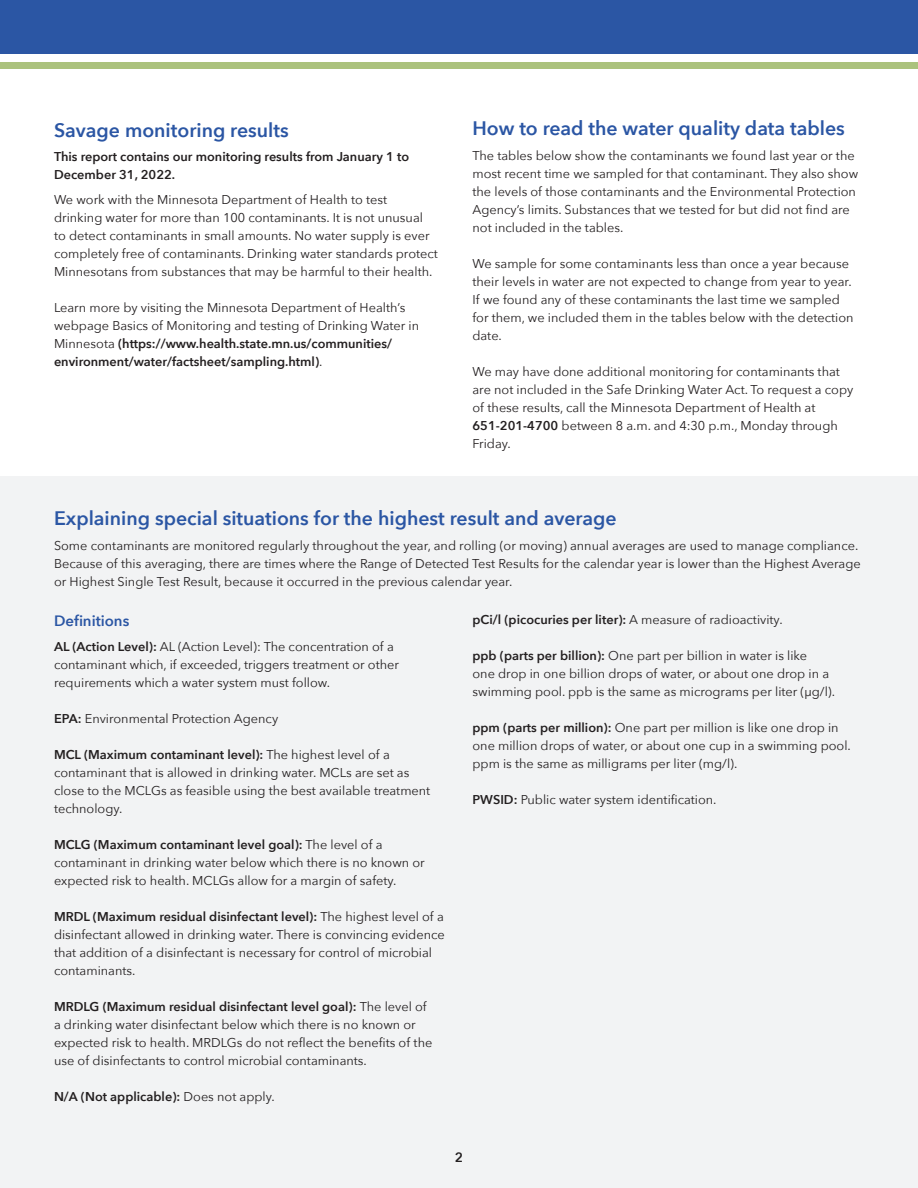
<style>
.page{position:relative;width:918px;height:1188px;background:#fff}
.page>*{position:absolute;margin:0;border:0;box-sizing:border-box;transform-origin:0 0}
.t1{font:600 19.5px "Avenir Next";color:#2b56a4}
.t2{font:600 15px "Avenir Next";color:#2b56a4}
.t3{font:600 13.5px "Avenir Next";color:#231f20}
.t4{font:12.75px/18px "Avenir Next";color:#231f20}
.t5{font:600 12.75px/18px "Avenir Next";color:#231f20}
.s1{font-weight:600}
.s2{font-weight:400}
</style>
<div class="page">
<div style="left:0;top:476px;width:918px;height:712px;background:#f2f3f4"></div>
<div style="left:0;top:0;width:918px;height:54px;background:#2b56a4"></div>
<div style="left:0;top:63px;width:918px;height:6px;background:#abc27d"></div>
<p class="t1" style="left:54px;top:113px;width:236px">Savage monitoring results</p>
<p class="t5" style="left:54px;top:148px;width:357px">This report contains our monitoring results from January 1 to<br>December 31, 2022.</p>
<p class="t4" style="left:54px;top:190px;width:385px">We work with the Minnesota Department of Health to test drinking water for more than 100 contaminants. It is not unusual to detect contaminants in small amounts. No water supply is ever completely free of contaminants. Drinking water standards protect Minnesotans from substances that may be harmful to their health.</p>
<p class="t4" style="left:54px;top:298px;width:367px">Learn more by visiting the Minnesota Department of Health’s webpage Basics of Monitoring and testing of Drinking Water in Minnesota <span class="s1">(https://www.health.state.mn.us/communities/ environment/water/factsheet/sampling.html)</span>.</p>
<p class="t1" style="left:472px;top:112px;width:374px">How to read the water quality data tables</p>
<p class="t4" style="left:472px;top:146px;width:387px">The tables below show the contaminants we found last year or the most recent time we sampled for that contaminant. They also show the levels of those contaminants and the Environmental Protection Agency’s limits. Substances that we tested for but did not find are not included in the tables.</p>
<p class="t4" style="left:472px;top:254px;width:383px">We sample for some contaminants less than once a year because their levels in water are not expected to change from year to year.<br>If we found any of these contaminants the last time we sampled for them, we included them in the tables below with the detection date.</p>
<p class="t4" style="left:472px;top:362px;width:382px">We may have done additional monitoring for contaminants that are not included in the Safe Drinking Water Act. To request a copy of these results, call the Minnesota Department of Health at <span class="s1">651-201-4700</span> between 8 a.m. and 4:30 p.m., Monday through Friday.</p>
<p class="t1" style="left:54px;top:502px;width:564px">Explaining special situations for the highest result and average</p>
<p class="t4" style="left:54px;top:536px;width:808px">Some contaminants are monitored regularly throughout the year, and rolling (or moving) annual averages are used to manage compliance.<br>Because of this averaging, there are times where the Range of Detected Test Results for the calendar year is lower than the Highest Average or Highest Single Test Result, because it occurred in the previous calendar year.</p>
<p class="t2" style="left:54px;top:608px;width:77px">Definitions</p>
<p class="t4" style="left:54px;top:637px;width:347px"><span class="s1">AL (Action Level):</span> AL (Action Level): The concentration of a contaminant which, if exceeded, triggers treatment or other requirements which a water system must follow.</p>
<p class="t4" style="left:54px;top:709px;width:226px"><span class="s1">EPA:</span> Environmental Protection Agency</p>
<p class="t4" style="left:54px;top:745px;width:378px"><span class="s1">MCL (Maximum contaminant level):</span> The highest level of a contaminant that is allowed in drinking water. MCLs are set as close to the MCLGs as feasible using the best available treatment technology.</p>
<p class="t4" style="left:54px;top:835px;width:372px"><span class="s1">MCLG (Maximum contaminant level goal):</span> The level of a contaminant in drinking water below which there is no known or expected risk to health. MCLGs allow for a margin of safety.</p>
<p class="t4" style="left:54px;top:907px;width:392px"><span class="s1">MRDL (Maximum residual disinfectant level):</span> The highest level of a disinfectant allowed in drinking water. There is convincing evidence that addition of a disinfectant is necessary for control of microbial contaminants.</p>
<p class="t4" style="left:54px;top:997px;width:380px"><span class="s1">MRDLG (Maximum residual disinfectant level goal):</span> The level of a drinking water disinfectant below which there is no known or expected risk to health. MRDLGs do not reflect the benefits of the use of disinfectants to control microbial contaminants.</p>
<p class="t5" style="left:54px;top:1087px;width:222px">N/A (Not applicable): <span class="s2">Does not apply.</span></p>
<p class="t5" style="left:473px;top:610px;width:312px">pCi/l (picocuries per liter): <span class="s2">A measure of radioactivity.</span></p>
<p class="t4" style="left:473px;top:646px;width:364px"><span class="s1">ppb (parts per billion):</span> One part per billion in water is like<br>one drop in one billion drops of water, or about one drop in a swimming pool. ppb is the same as micrograms per liter (μg/l).</p>
<p class="t4" style="left:473px;top:718px;width:380px"><span class="s1">ppm (parts per million):</span> One part per million is like one drop in one million drops of water, or about one cup in a swimming pool. ppm is the same as milligrams per liter (mg/l).</p>
<p class="t4" style="left:473px;top:790px;width:246px"><span class="s1">PWSID:</span> Public water system identification.</p>
<p class="t3" style="left:455px;top:1145px;width:10px">2</p>
</div>
